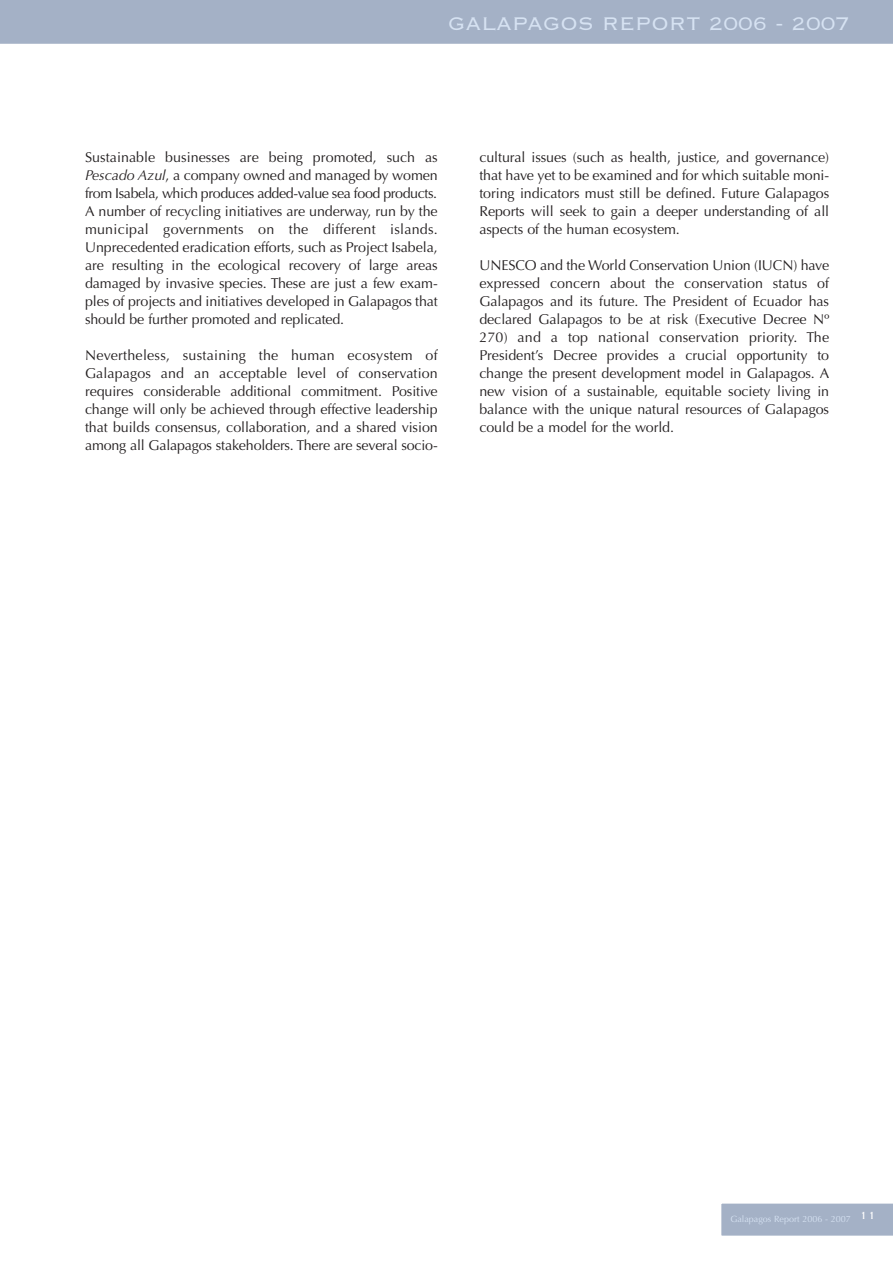
<style>
.page{position:relative;width:893px;height:1263px;background:#fff}
.page>*{position:absolute;margin:0;border:0;box-sizing:border-box;transform-origin:0 0}
.t1{font:300 24px "Copperplate";color:#d6e2f2}
.t2{font:14.25px/18px "Optima";letter-spacing:-.01em;color:#231f20;text-align:justify}
.t3{font:9px "Optima";color:#d6e2f2}
.s1{font-style:italic}
</style>
<div class="page">
<div style="left:0;top:0;width:893px;height:44px;background:#a4b1c6"></div>
<div style="left:721px;top:1203px;width:172px;height:33px;background:#a4b1c6"></div>
<h1 class="t1" style="left:448px;top:8px;width:404px">GALAPAGOS REPORT 2006 - 2007</h1>
<p class="t2" style="left:85px;top:148px;width:354px">Sustainable businesses are being promoted, such as <span class="s1">Pescado Azul</span>, a company owned and managed by women from Isabela, which produces added-value sea food products.<br>A number of recycling initiatives are underway, run by the municipal governments on the different islands.<br>Unprecedented eradication efforts, such as Project Isabela, are resulting in the ecological recovery of large areas damaged by invasive species. These are just a few exam&shy;ples of projects and initiatives developed in Galapagos that should be further promoted and replicated.</p>
<p class="t2" style="left:85px;top:346px;width:354px">Nevertheless, sustaining the human ecosystem of Galapagos and an acceptable level of conservation requires considerable additional commitment. Positive change will only be achieved through effective leadership that builds consensus, collaboration, and a shared vision among all Galapagos stakeholders. There are several socio-</p>
<p class="t2" style="left:479px;top:148px;width:351px">cultural issues (such as health, justice, and governance) that have yet to be examined and for which suitable moni&shy;toring indicators must still be defined. Future Galapagos Reports will seek to gain a deeper understanding of all aspects of the human ecosystem.</p>
<p class="t2" style="left:479px;top:256px;width:351px">UNESCO and the World Conservation Union (IUCN) have expressed concern about the conservation status of Galapagos and its future. The President of Ecuador has declared Galapagos to be at risk (Executive Decree Nº 270) and a top national conservation priority. The President’s Decree provides a crucial opportunity to change the present development model in Galapagos. A new vision of a sustainable, equitable society living in balance with the unique natural resources of Galapagos could be a model for the world.</p>
<p class="t3" style="left:730px;top:1214px;width:147px">Galapagos Report 2006 - 2007 <sup>11</sup></p>
</div>
